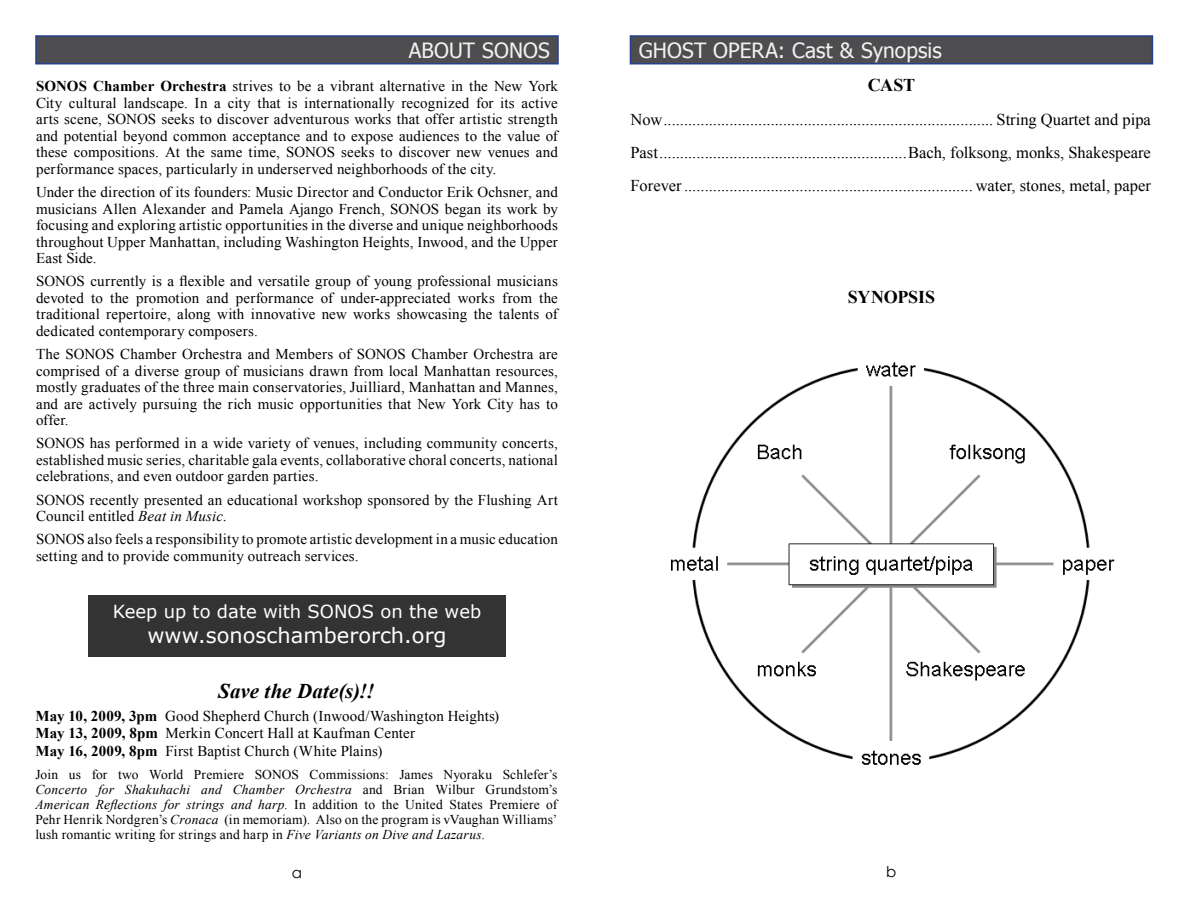
<style>
.page{position:relative;width:1188px;height:918px;background:#fff}
.page>*{position:absolute;margin:0;border:0;box-sizing:border-box;transform-origin:0 0}
.t1{font:21px "Tahoma";letter-spacing:.005em;color:#f1f1f2}
.t2{font:21px "MS Reference Sans Serif";color:#fff}
.t3{font:italic 700 21px "Times New Roman";letter-spacing:.005em;color:#000}
.t4{font:18px "MS Reference Sans Serif";color:#fff}
.t5{font:700 18px "Times New Roman";letter-spacing:-.01em;color:#000}
.t6{font:16.5px/33px "Times New Roman";color:#000;text-align:justify}
.t7{font:15px/16.5px "Times New Roman";letter-spacing:.01em;color:#000;text-align:justify}
.t8{font:15px "Century Gothic";color:#000}
.t9{font:13.5px/15px "Times New Roman";letter-spacing:.02em;color:#000;text-align:justify}
.s1{font-weight:700}
.s2{font-style:italic}
</style>
<div class="page">
<div style="left:36px;top:36px;width:522px;height:28px;background:#4d4d4f"></div>
<div style="left:35px;top:35px;width:524px;height:29px;border:2px solid #25408f"></div>
<div style="left:88px;top:596px;width:418px;height:61px;background:#333"></div>
<div style="left:630px;top:36px;width:522px;height:28px;background:#4d4d4f"></div>
<div style="left:630px;top:35px;width:523px;height:29px;border:2px solid #25408f"></div>
<img style="left:671px;top:362px;width:444px;height:403px">
<h1 class="t1" style="left:409px;top:36px;width:143px">ABOUT SONOS</h1>
<p class="t7" style="left:36px;top:78px;width:524px"><span class="s1">SONOS Chamber Orchestra</span> strives to be a vibrant alternative in the New York City cultural landscape. In a city that is internationally recognized for its active arts scene, SONOS seeks to discover adventurous works that offer artistic strength and potential beyond common acceptance and to expose audiences to the value of these compositions. At the same time, SONOS seeks to discover new venues and performance spaces, particularly in underserved neighborhoods of the city.</p>
<p class="t7" style="left:36px;top:184px;width:524px">Under the direction of its founders: Music Director and Conductor Erik Ochsner, and musicians Allen Alexander and Pamela Ajango French, SONOS began its work by focusing and exploring artistic opportunities in the diverse and unique neighborhoods throughout Upper Manhattan, including Washington Heights, Inwood, and the Upper East Side.</p>
<p class="t7" style="left:36px;top:273px;width:523px">SONOS currently is a flexible and versatile group of young professional musicians devoted to the promotion and performance of under-appreciated works from the traditional repertoire, along with innovative new works showcasing the talents of dedicated contemporary composers.</p>
<p class="t7" style="left:36px;top:346px;width:524px">The SONOS Chamber Orchestra and Members of SONOS Chamber Orchestra are comprised of a diverse group of musicians drawn from local Manhattan resources, mostly graduates of the three main conservatories, Juilliard, Manhattan and Mannes, and are actively pursuing the rich music opportunities that New York City has to offer.</p>
<p class="t7" style="left:36px;top:435px;width:523px">SONOS has performed in a wide variety of venues, including community concerts, established music series, charitable gala events, collaborative choral concerts, national celebrations, and even outdoor garden parties.</p>
<p class="t7" style="left:36px;top:491px;width:523px">SONOS recently presented an educational workshop sponsored by the Flushing Art<br>Council entitled <span class="s2">Beat in Music.</span></p>
<p class="t7" style="left:36px;top:531px;width:523px">SONOS also feels a responsibility to promote artistic development in a music education setting and to provide community outreach services.</p>
<p class="t4" style="left:113px;top:600px;width:370px">Keep up to date with SONOS on the web</p>
<h1 class="t2" style="left:147px;top:622px;width:301px">www.sonoschamberorch.org</h1>
<h1 class="t3" style="left:218px;top:676px;width:158px">Save the Date(s)!!</h1>
<p class="t7" style="left:35px;top:708px;width:465px"><span class="s1">May 10, 2009, 3pm</span> Good Shepherd Church (Inwood/Washington Heights)<br><span class="s1">May 13, 2009, 8pm</span> Merkin Concert Hall at Kaufman Center</p>
<p class="t7" style="left:35px;top:743px;width:348px"><span class="s1">May 16, 2009, 8pm</span> First Baptist Church (White Plains)</p>
<p class="t9" style="left:35px;top:767px;width:524px">Join us for two World Premiere SONOS Commissions: James Nyoraku Schlefer’s <span class="s2">Concerto for Shakuhachi and Chamber Orchestra</span> and Brian Wilbur Grundstom’s <span class="s2">American Reflections for strings and harp</span>. In addition to the United States Premiere of Pehr Henrik Nordgren’s <span class="s2">Cronaca</span> (in memoriam). Also on the program is vVaughan Williams’ lush romantic writing for strings and harp in <span class="s2">Five Variants on Dive and Lazarus</span>.</p>
<p class="t8" style="left:292px;top:862px;width:12px">a</p>
<h1 class="t1" style="left:639px;top:36px;width:305px">GHOST OPERA: Cast &amp; Synopsis</h1>
<p class="t5" style="left:868px;top:73px;width:49px">CAST</p>
<p class="t6" style="left:630px;top:103px;width:522px">Now................................................................................ String Quartet and pipa Past............................................................Bach, folksong, monks, Shakespeare Forever...................................................................... water, stones, metal, paper</p>
<p class="t5" style="left:848px;top:284px;width:89px">SYNOPSIS</p>
<p class="t8" style="left:886px;top:861px;width:12px">b</p>
</div>
